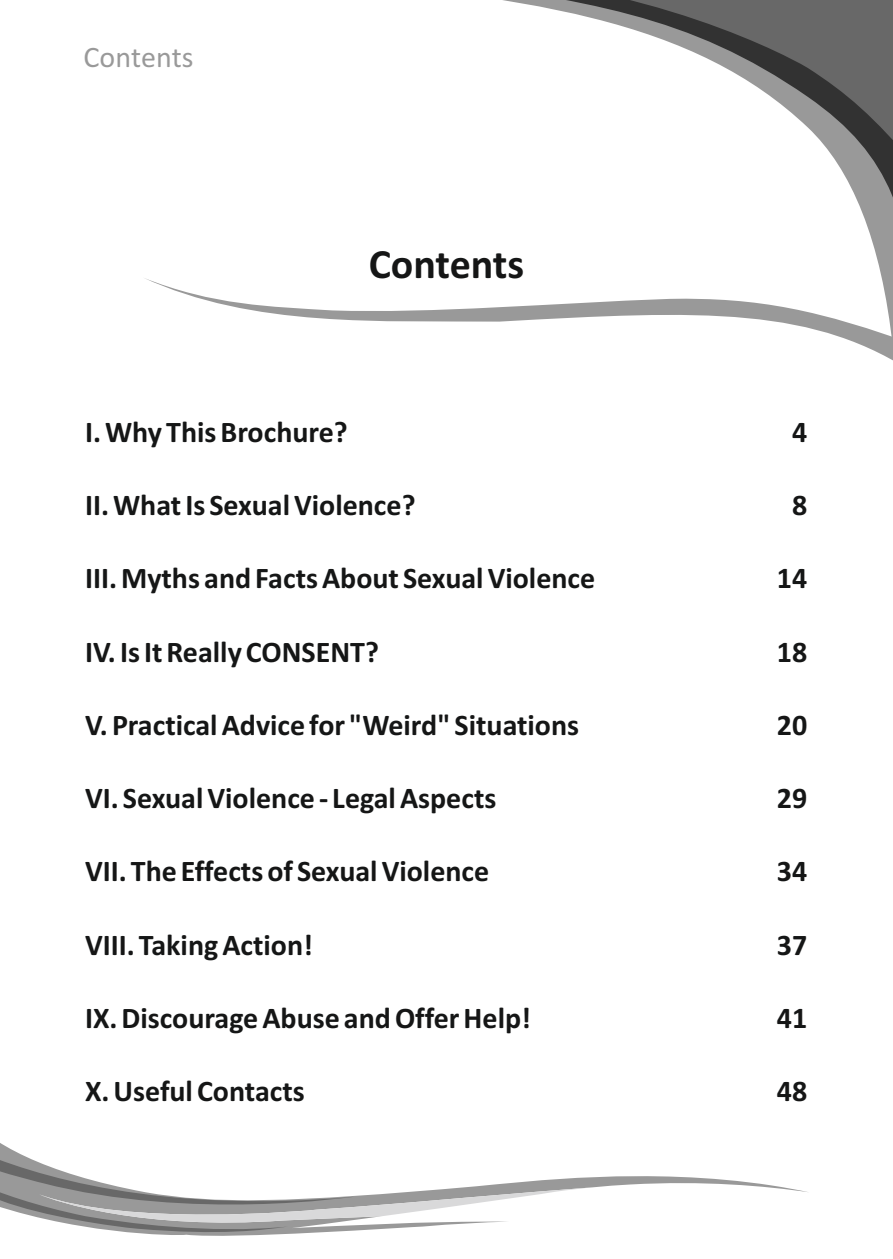
<style>
.page{position:relative;width:893px;height:1259px;background:#fff}
.page>*{position:absolute;margin:0;border:0;box-sizing:border-box;transform-origin:0 0}
.t1{font:700 42px "Calibri";color:#151616}
.t2{font:700 30px "Calibri";color:#151616}
.t3{font:30px "Calibri";color:#999}
</style>
<div class="page">
<svg style="left:0;top:1143px;width:807px;height:93px"></svg>
<svg style="left:0;top:1147px;width:593px;height:88px"></svg>
<svg style="left:503px;top:0;width:390px;height:277px"></svg>
<svg style="left:145px;top:277px;width:748px;height:84px"></svg>
<p class="t3" style="left:84px;top:45px;width:112px">Contents</p>
<h1 class="t1" style="left:369px;top:246px;width:157px">Contents</h1>
<p class="t2" style="left:85px;top:419px;width:264px">I. Why This Brochure?</p>
<p class="t2" style="left:792px;top:419px;width:17px">4</p>
<p class="t2" style="left:85px;top:492px;width:332px">II. What Is Sexual Violence?</p>
<p class="t2" style="left:792px;top:492px;width:17px">8</p>
<p class="t2" style="left:85px;top:566px;width:512px">III. Myths and Facts About Sexual Violence</p>
<p class="t2" style="left:777px;top:566px;width:32px">14</p>
<p class="t2" style="left:85px;top:639px;width:295px">IV. Is It Really CONSENT?</p>
<p class="t2" style="left:777px;top:639px;width:32px">18</p>
<p class="t2" style="left:85px;top:712px;width:496px">V. Practical Advice for "Weird" Situations</p>
<p class="t2" style="left:777px;top:712px;width:32px">20</p>
<p class="t2" style="left:85px;top:785px;width:413px">VI. Sexual Violence - Legal Aspects</p>
<p class="t2" style="left:777px;top:785px;width:32px">29</p>
<p class="t2" style="left:85px;top:859px;width:406px">VII. The Effects of Sexual Violence</p>
<p class="t2" style="left:777px;top:859px;width:32px">34</p>
<p class="t2" style="left:85px;top:932px;width:229px">VIII. Taking Action!</p>
<p class="t2" style="left:777px;top:932px;width:32px">37</p>
<p class="t2" style="left:85px;top:1005px;width:447px">IX. Discourage Abuse and Offer Help!</p>
<p class="t2" style="left:777px;top:1005px;width:32px">41</p>
<p class="t2" style="left:85px;top:1078px;width:221px">X. Useful Contacts</p>
<p class="t2" style="left:777px;top:1078px;width:32px">48</p>
</div>
